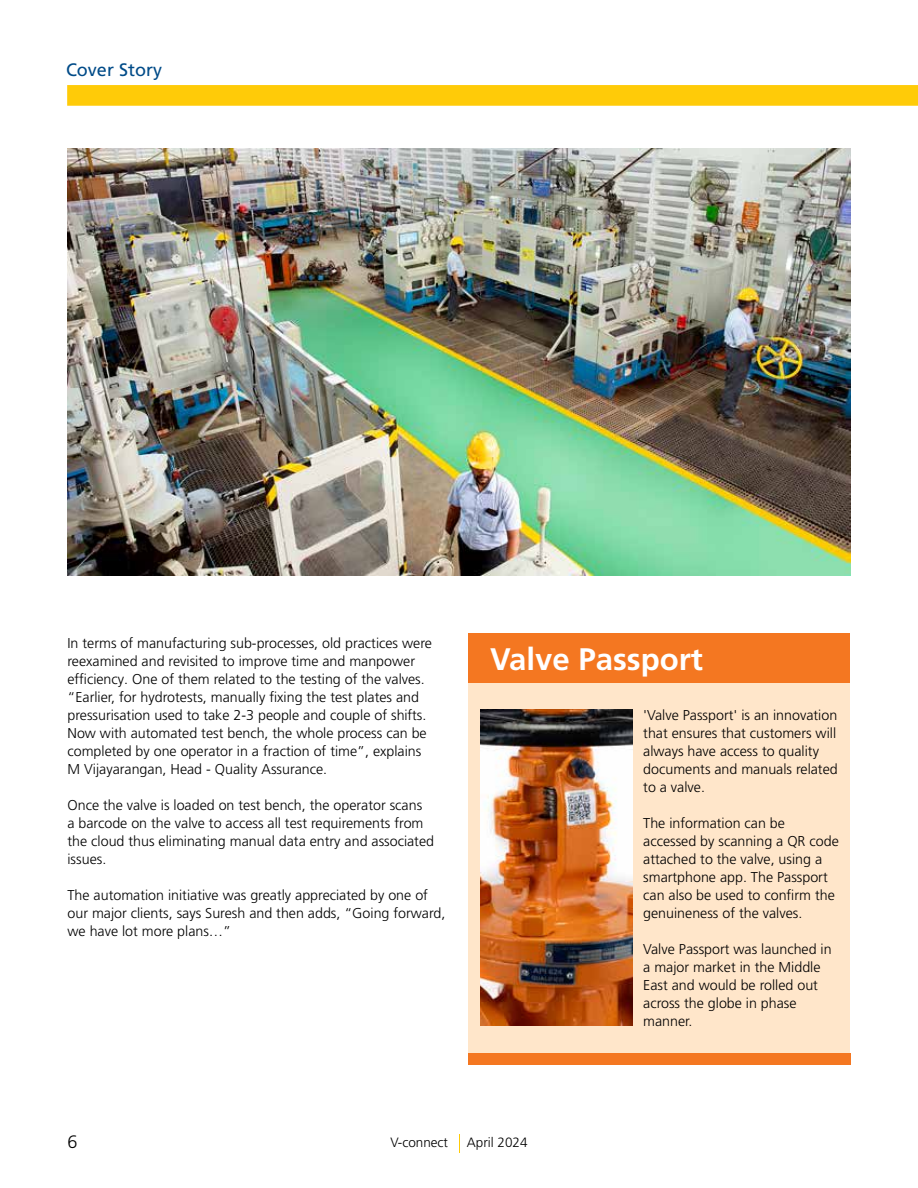
<style>
.page{position:relative;width:918px;height:1188px;background:#fff}
.page>*{position:absolute;margin:0;border:0;box-sizing:border-box;transform-origin:0 0}
.t1{font:700 31.2px "Frutiger LT Pro";color:#fff}
.t2{font:18px "Frutiger LT Pro";color:#004b88}
.t3{font:300 18px "Frutiger LT Pro";color:#000}
.t4{font:300 14.25px/18px "Frutiger LT Pro";color:#000}
.t5{font:300 13.5px "Frutiger LT Pro";color:#000}
</style>
<div class="page">
<svg style="left:67px;top:85px;width:851px;height:21px;background:#ffcb0b"></svg>
<svg style="left:459px;top:1134px;width:1px;height:19px"></svg>
<div style="left:468px;top:642px;width:382px;height:420px;background:#ffe6ca"></div>
<img style="left:68px;top:148px;width:782px;height:428px">
<div style="left:468px;top:633px;width:382px;height:50px;background:#f47721"></div>
<div style="left:468px;top:1053px;width:382px;height:11px;background:#f47721"></div>
<img style="left:480px;top:709px;width:153px;height:317px">
<p class="t2" style="left:66px;top:59px;width:98px">Cover Story</p>
<p class="t4" style="left:68px;top:634px;width:366px">In terms of manufacturing sub-processes, old practices were reexamined and revisited to improve time and manpower efficiency. One of them related to the testing of the valves. “Earlier, for hydrotests, manually fixing the test plates and pressurisation used to take 2-3 people and couple of shifts.<br>Now with automated test bench, the whole process can be completed by one operator in a fraction of time”, explains M Vijayarangan, Head - Quality Assurance.</p>
<p class="t4" style="left:68px;top:796px;width:368px">Once the valve is loaded on test bench, the operator scans<br>a barcode on the valve to access all test requirements from the cloud thus eliminating manual data entry and associated issues.</p>
<p class="t4" style="left:68px;top:886px;width:379px">The automation initiative was greatly appreciated by one of our major clients, says Suresh and then adds, “Going forward, we have lot more plans…”</p>
<h1 class="t1" style="left:490px;top:641px;width:214px">Valve Passport</h1>
<p class="t4" style="left:643px;top:706px;width:196px">'Valve Passport' is an innovation that ensures that customers will always have access to quality documents and manuals related to a valve.</p>
<p class="t4" style="left:643px;top:814px;width:197px">The information can be accessed by scanning a QR code attached to the valve, using a smartphone app. The Passport can also be used to confirm the genuineness of the valves.</p>
<p class="t4" style="left:643px;top:940px;width:190px">Valve Passport was launched in a major market in the Middle<br>East and would be rolled out across the globe in phase manner.</p>
<p class="t3" style="left:68px;top:1131px;width:12px">6</p>
<p class="t5" style="left:390px;top:1134px;width:59px">V-connect</p>
<p class="t5" style="left:467px;top:1134px;width:62px">April 2024</p>
</div>
